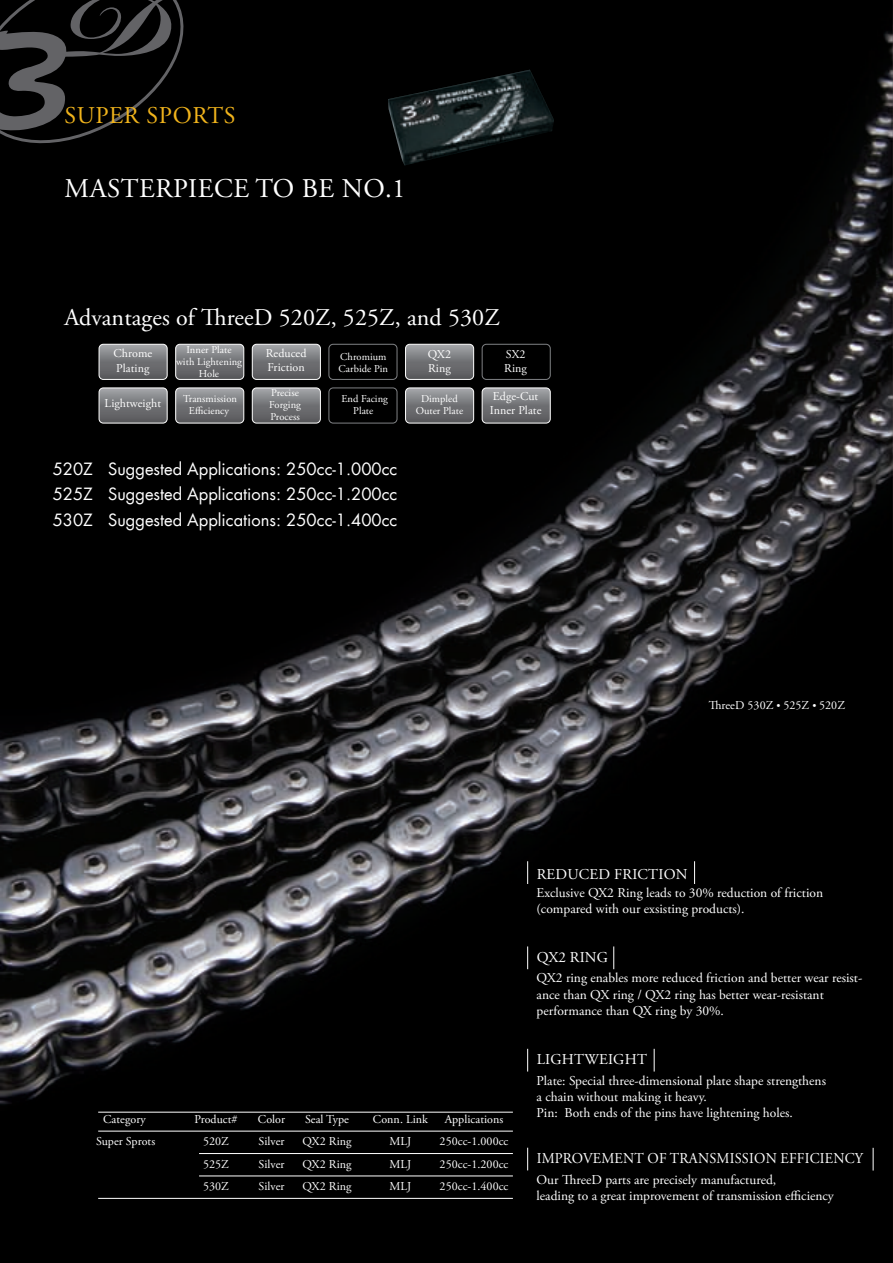
<style>
.page{position:relative;width:893px;height:1263px;background:#fff}
.page>*{position:absolute;margin:0;border:0;box-sizing:border-box;transform-origin:0 0}
.t1{font:27px "Adobe Garamond Pro";letter-spacing:.02em;color:#fff}
.t2{font:24px "Adobe Garamond Pro";letter-spacing:.005em;color:#fff}
.t3{font:24px "Adobe Garamond Pro";letter-spacing:.03em;color:#f1b41c}
.t4{font:16.5px "Futura LT";color:#fff}
.t5{font:15px "Adobe Garamond Pro";letter-spacing:.015em;color:#fff;scale:.95 1}
.t6{font:15px "Adobe Garamond Pro";letter-spacing:.015em;color:#fff}
.t7{font:13.5px/16.2px "Adobe Garamond Pro";color:#fff}
.t8{font:12px "Adobe Garamond Pro";letter-spacing:.005em;color:#fff}
.t9{font:10.5px/12px "Adobe Garamond Pro";letter-spacing:.005em;color:#fff;text-align:center}
.s1{font-size:10.5px}
</style>
<div class="page">
<img style="left:0;top:0;width:893px;height:1263px">
<hr style="left:98px;top:1112px;width:415px;height:1px;background:#fff">
<hr style="left:98px;top:1198px;width:415px;height:1px;background:#fff">
<hr style="left:98px;top:1131px;width:415px;height:1px;background:#fff">
<hr style="left:199px;top:1153px;width:314px;height:1px;background:#fff">
<hr style="left:199px;top:1175px;width:314px;height:1px;background:#fff">
<img style="left:388px;top:70px;width:166px;height:95px">
<svg style="left:252px;top:344px;width:68px;height:35px"></svg>
<div style="left:252px;top:344px;width:69px;height:36px;border:1px solid #fff;border-radius:4px"></div>
<div style="left:328px;top:344px;width:69px;height:36px;border:1px solid #808285;border-radius:4px"></div>
<svg style="left:405px;top:344px;width:69px;height:35px"></svg>
<div style="left:405px;top:344px;width:69px;height:36px;border:1px solid #fff;border-radius:4px"></div>
<div style="left:482px;top:344px;width:69px;height:36px;border:1px solid #808285;border-radius:4px"></div>
<svg style="left:99px;top:388px;width:68px;height:35px"></svg>
<div style="left:99px;top:387px;width:69px;height:36px;border:1px solid #fff;border-radius:4px"></div>
<svg style="left:176px;top:344px;width:68px;height:35px"></svg>
<div style="left:175px;top:344px;width:69px;height:36px;border:1px solid #fff;border-radius:4px"></div>
<svg style="left:252px;top:388px;width:68px;height:35px"></svg>
<div style="left:252px;top:387px;width:69px;height:36px;border:1px solid #fff;border-radius:4px"></div>
<div style="left:328px;top:387px;width:69px;height:36px;border:1px solid #808285;border-radius:4px"></div>
<svg style="left:405px;top:388px;width:69px;height:35px"></svg>
<div style="left:405px;top:387px;width:69px;height:36px;border:1px solid #fff;border-radius:4px"></div>
<svg style="left:482px;top:388px;width:68px;height:35px"></svg>
<div style="left:482px;top:387px;width:69px;height:36px;border:1px solid #fff;border-radius:4px"></div>
<svg style="left:176px;top:388px;width:68px;height:35px"></svg>
<div style="left:175px;top:387px;width:69px;height:36px;border:1px solid #fff;border-radius:4px"></div>
<svg style="left:99px;top:344px;width:68px;height:35px"></svg>
<div style="left:99px;top:344px;width:69px;height:36px;border:1px solid #fff;border-radius:4px"></div>
<svg style="left:527px;top:1049px;width:1px;height:22px"></svg>
<svg style="left:654px;top:1049px;width:1px;height:22px"></svg>
<svg style="left:527px;top:946px;width:1px;height:23px"></svg>
<svg style="left:613px;top:946px;width:1px;height:23px"></svg>
<svg style="left:527px;top:1148px;width:1px;height:22px"></svg>
<svg style="left:873px;top:1148px;width:1px;height:22px"></svg>
<svg style="left:527px;top:861px;width:1px;height:23px"></svg>
<svg style="left:694px;top:861px;width:1px;height:23px"></svg>
<svg style="left:0;top:0;width:197px;height:152px"></svg>
<p class="t3" style="left:65px;top:101px;width:173px">SUPER SPORTS</p>
<p class="t1" style="left:65px;top:172px;width:343px">MASTERPIECE TO BE NO.1</p>
<p class="t2" style="left:64px;top:303px;width:437px">Advantages of ThreeD 520Z, 525Z, and 530Z</p>
<p class="t8" style="left:113px;top:346px;width:40px">Chrome</p>
<p class="t8" style="left:116px;top:361px;width:35px">Plating</p>
<p class="t8" style="left:105px;top:395px;width:58px">Lightweight</p>
<p class="t9" style="left:176px;top:344px;width:68px">Inner Plate with Lightening<br>Hole</p>
<p class="t9" style="left:183px;top:393px;width:55px">Transmission<br>Efficiency</p>
<p class="t8" style="left:266px;top:346px;width:42px">Reduced</p>
<p class="t8" style="left:268px;top:360px;width:39px">Friction</p>
<p class="t9" style="left:271px;top:387px;width:29px">Precise</p>
<p class="t9" style="left:269px;top:399px;width:33px">Forging</p>
<p class="t9" style="left:270px;top:411px;width:31px">Process</p>
<p class="t8" style="left:428px;top:347px;width:25px">QX2</p>
<p class="t8" style="left:428px;top:361px;width:24px">Ring</p>
<p class="t8" style="left:506px;top:347px;width:21px">SX2</p>
<p class="t8" style="left:504px;top:361px;width:24px">Ring</p>
<p class="t8" style="left:493px;top:389px;width:47px">Edge-Cut</p>
<p class="t8" style="left:490px;top:403px;width:53px">Inner Plate</p>
<p class="t9" style="left:339px;top:351px;width:51px;text-align:left">Chromium<br>Carbide Pin</p>
<p class="t9" style="left:341px;top:393px;width:48px">End Facing</p>
<p class="t9" style="left:353px;top:405px;width:22px">Plate</p>
<p class="t9" style="left:421px;top:393px;width:38px">Dimpled</p>
<p class="t9" style="left:416px;top:405px;width:49px">Outer Plate</p>
<p class="t4" style="left:53px;top:458px;width:346px">520Z Suggested Applications: 250cc‐1.000cc</p>
<p class="t4" style="left:53px;top:484px;width:346px">525Z Suggested Applications: 250cc‐1.200cc</p>
<p class="t4" style="left:53px;top:509px;width:346px">530Z Suggested Applications: 250cc‐1.400cc</p>
<p class="t8" style="left:709px;top:698px;width:138px">ThreeD 530Z <span class="s1">•</span> 525Z <span class="s1">•</span> 520Z</p>
<p class="t8" style="left:103px;top:1112px;width:44px">Category</p>
<p class="t8" style="left:194px;top:1112px;width:45px">Product#</p>
<p class="t8" style="left:258px;top:1112px;width:29px">Color</p>
<p class="t8" style="left:305px;top:1112px;width:45px">Seal Type</p>
<p class="t8" style="left:373px;top:1112px;width:57px">Conn. Link</p>
<p class="t8" style="left:445px;top:1112px;width:60px">Applications</p>
<p class="t8" style="left:96px;top:1134px;width:61px">Super Sprots</p>
<p class="t8" style="left:203px;top:1134px;width:27px">520Z</p>
<p class="t8" style="left:259px;top:1134px;width:27px">Silver</p>
<p class="t8" style="left:302px;top:1134px;width:51px">QX2 Ring</p>
<p class="t8" style="left:390px;top:1134px;width:23px">MLJ</p>
<p class="t8" style="left:440px;top:1134px;width:70px">250cc-1.000cc</p>
<p class="t8" style="left:203px;top:1157px;width:27px">525Z</p>
<p class="t8" style="left:259px;top:1157px;width:27px">Silver</p>
<p class="t8" style="left:302px;top:1157px;width:51px">QX2 Ring</p>
<p class="t8" style="left:390px;top:1157px;width:23px">MLJ</p>
<p class="t8" style="left:440px;top:1157px;width:70px">250cc-1.200cc</p>
<p class="t8" style="left:203px;top:1179px;width:27px">530Z</p>
<p class="t8" style="left:259px;top:1179px;width:27px">Silver</p>
<p class="t8" style="left:302px;top:1179px;width:51px">QX2 Ring</p>
<p class="t8" style="left:390px;top:1179px;width:23px">MLJ</p>
<p class="t8" style="left:440px;top:1179px;width:70px">250cc-1.400cc</p>
<p class="t6" style="left:537px;top:865px;width:152px">REDUCED FRICTION</p>
<p class="t7" style="left:537px;top:885px;width:288px">Exclusive QX2 Ring leads to 30% reduction of friction</p>
<p class="t7" style="left:537px;top:901px;width:209px">(compared with our exsisting products).</p>
<p class="t6" style="left:537px;top:948px;width:73px">QX2 RING</p>
<p class="t7" style="left:537px;top:970px;width:327px">QX2 ring enables more reduced friction and better wear resist&shy;ance than QX ring / QX2 ring has better wear-resistant</p>
<p class="t7" style="left:537px;top:1003px;width:189px">performance than QX ring by 30%.</p>
<p class="t6" style="left:537px;top:1051px;width:112px">LIGHTWEIGHT</p>
<p class="t7" style="left:537px;top:1073px;width:291px">Plate: Special three-dimensional plate shape strengthens</p>
<p class="t7" style="left:537px;top:1089px;width:172px">a chain without making it heavy.</p>
<p class="t7" style="left:537px;top:1105px;width:258px">Pin: Both ends of the pins have lightening holes.</p>
<p class="t5" style="left:537px;top:1149px;width:345px">IMPROVEMENT OF TRANSMISSION EFFICIENCY</p>
<p class="t7" style="left:537px;top:1171px;width:241px">Our ThreeD parts are precisely manufactured,</p>
<p class="t7" style="left:537px;top:1188px;width:299px">leading to a great improvement of transmission efficiency</p>
</div>
